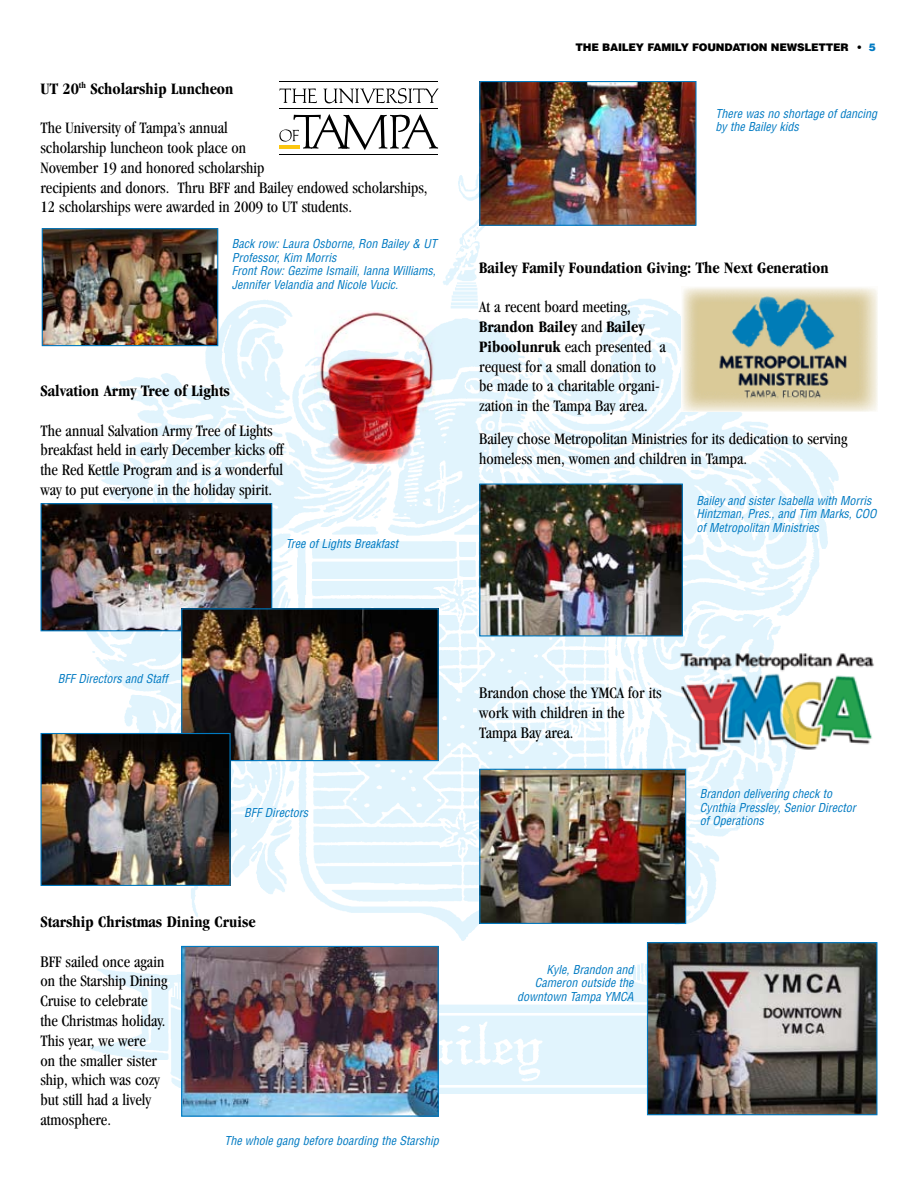
<style>
.page{position:relative;width:918px;height:1188px;background:#fff}
.page>*{position:absolute;margin:0;border:0;box-sizing:border-box;transform-origin:0 0}
.t1{font:condensed 16.5px/19.8px "Garamond";color:#000}
.t2{font:700 condensed 16.5px "Garamond";color:#000}
.t3{font:italic condensed 12px/13.5px "Helvetica";color:#007ac2}
.t4{font:900 10.5px "Helvetica";letter-spacing:-.025em;color:#000}
.s1{color:#007ac2}
.s2{font-weight:700}
</style>
<div class="page">
<img style="left:72px;top:148px;width:774px;height:952px">
<svg style="left:279px;top:89px;width:38px;height:14px"></svg>
<svg style="left:324px;top:88px;width:115px;height:16px"></svg>
<svg style="left:279px;top:114px;width:159px;height:36px"></svg>
<hr style="left:279px;top:145px;width:21px;height:3px;background:#fcc60f">
<hr style="left:279px;top:108px;width:159px;height:1px;background:#000">
<hr style="left:279px;top:81px;width:159px;height:1px;background:#000">
<hr style="left:279px;top:154px;width:159px;height:1px;background:#000">
<img style="left:44px;top:230px;width:172px;height:114px">
<div style="left:42px;top:228px;width:176px;height:118px;border:1px solid #0079c1"></div>
<img style="left:315px;top:310px;width:124px;height:154px">
<img style="left:42px;top:505px;width:228px;height:124px">
<div style="left:40px;top:503px;width:232px;height:128px;border:1px solid #0079c1"></div>
<img style="left:183px;top:610px;width:254px;height:149px">
<div style="left:181px;top:608px;width:258px;height:153px;border:1px solid #0079c1"></div>
<img style="left:42px;top:735px;width:187px;height:149px">
<div style="left:40px;top:733px;width:191px;height:153px;border:1px solid #0079c1"></div>
<img style="left:183px;top:948px;width:254px;height:167px">
<div style="left:181px;top:946px;width:258px;height:171px;border:1px solid #0079c1"></div>
<img style="left:481px;top:83px;width:214px;height:141px">
<div style="left:479px;top:81px;width:218px;height:145px;border:1px solid #0079c1"></div>
<img style="left:682px;top:287px;width:196px;height:124px">
<img style="left:481px;top:485px;width:200px;height:149px">
<div style="left:479px;top:483px;width:204px;height:153px;border:1px solid #0079c1"></div>
<img style="left:676px;top:653px;width:198px;height:97px">
<img style="left:481px;top:771px;width:203px;height:151px">
<div style="left:479px;top:769px;width:207px;height:155px;border:1px solid #0079c1"></div>
<img style="left:649px;top:944px;width:227px;height:169px">
<div style="left:647px;top:942px;width:231px;height:173px;border:1px solid #0079c1"></div>
<p class="t2" style="left:40px;top:79px;width:194px">UT 20<sup>th</sup> Scholarship Luncheon</p>
<p class="t1" style="left:40px;top:118px;width:389px">The University of Tampa’s annual<br>scholarship luncheon took place on<br>November 19 and honored scholarship<br>recipients and donors. Thru BFF and Bailey endowed scholarships, 12 scholarships were awarded in 2009 to UT students.</p>
<p class="t3" style="left:232px;top:237px;width:207px">Back row: Laura Osborne, Ron Bailey &amp; UT Professor, Kim Morris<br>Front Row: Gezime Ismaili, Ianna Williams, Jennifer Velandia and Nicole Vucic.</p>
<p class="t2" style="left:40px;top:381px;width:191px">Salvation Army Tree of Lights</p>
<p class="t1" style="left:40px;top:420px;width:245px">The annual Salvation Army Tree of Lights breakfast held in early December kicks off the Red Kettle Program and is a wonderful way to put everyone in the holiday spirit.</p>
<p class="t3" style="left:286px;top:537px;width:114px">Tree of Lights Breakfast</p>
<p class="t4" style="left:576px;top:40px;width:302px">THE BAILEY FAMILY FOUNDATION NEWSLETTER • <span class="s1">5</span></p>
<p class="t3" style="left:716px;top:106px;width:163px">There was no shortage of dancing by the Bailey kids</p>
<p class="t2" style="left:479px;top:258px;width:351px">Bailey Family Foundation Giving: The Next Generation</p>
<p class="t1" style="left:479px;top:297px;width:188px">At a recent board meeting,<br><span class="s2">Brandon Bailey</span> and <span class="s2">Bailey<br>Piboolunruk</span> each presented a request for a small donation to be made to a charitable organi&shy;zation in the Tampa Bay area.</p>
<p class="t1" style="left:479px;top:429px;width:370px">Bailey chose Metropolitan Ministries for its dedication to serving homeless men, women and children in Tampa.</p>
<p class="t3" style="left:696px;top:493px;width:182px">Bailey and sister Isabella with Morris<br>Hintzman, Pres., and Tim Marks, COO of Metropolitan Ministries</p>
<p class="t3" style="left:58px;top:672px;width:111px">BFF Directors and Staff</p>
<p class="t3" style="left:244px;top:806px;width:65px">BFF Directors</p>
<p class="t2" style="left:40px;top:912px;width:217px">Starship Christmas Dining Cruise</p>
<p class="t1" style="left:40px;top:951px;width:129px">BFF sailed once again on the Starship Dining<br>Cruise to celebrate the Christmas holiday.<br>This year, we were<br>on the smaller sister ship, which was cozy but still had a lively atmosphere.</p>
<p class="t3" style="left:224px;top:1133px;width:216px">The whole gang before boarding the Starship</p>
<p class="t1" style="left:479px;top:683px;width:184px">Brandon chose the YMCA for its work with children in the<br>Tampa Bay area.</p>
<p class="t3" style="left:700px;top:787px;width:158px">Brandon delivering check to<br>Cynthia Pressley, Senior Director of Operations</p>
<p class="t3" style="left:517px;top:962px;width:118px;text-align:right">Kyle, Brandon and<br>Cameron outside the downtown Tampa YMCA</p>
</div>
